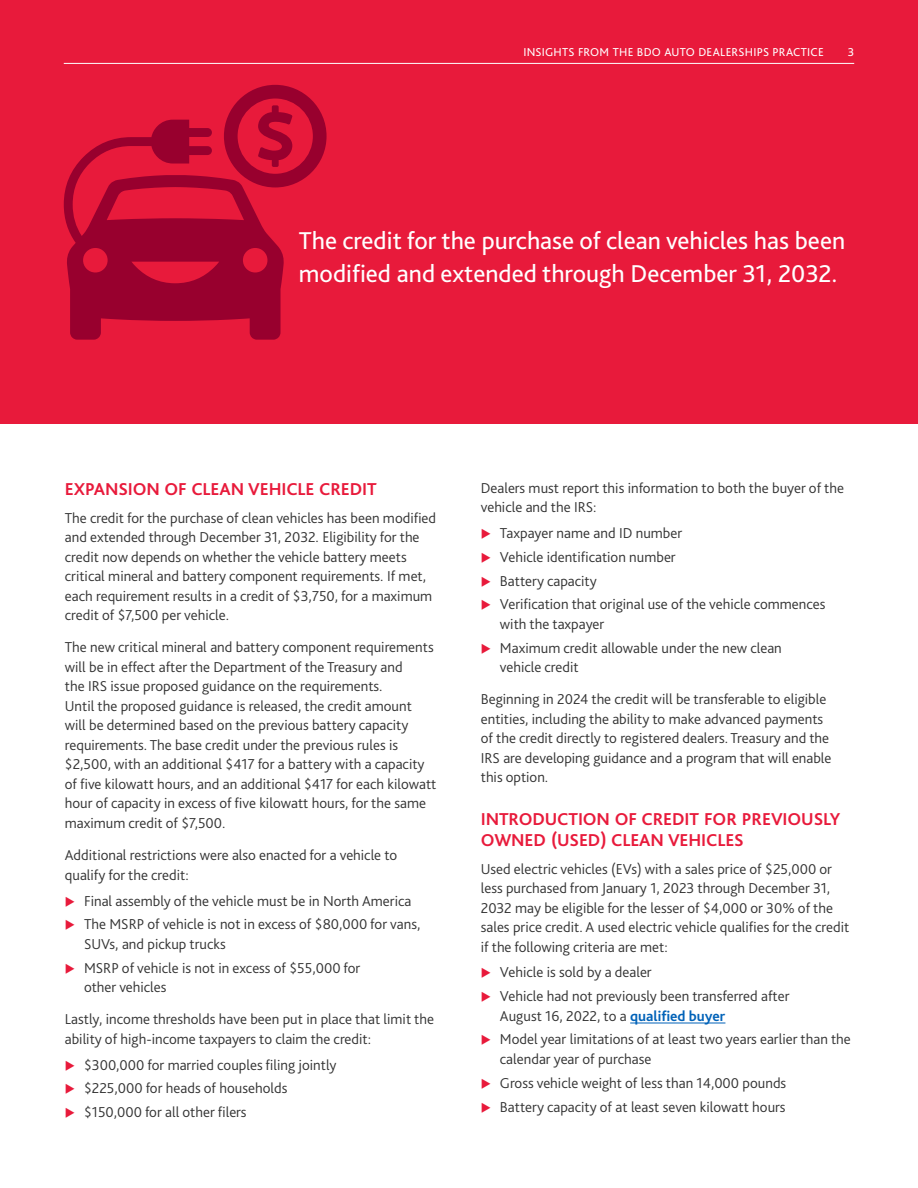
<style>
.page{position:relative;width:918px;height:1188px;background:#fff}
.page>*{position:absolute;margin:0;border:0;box-sizing:border-box;transform-origin:0 0}
.Callout{font:25.5px/33px "Bliss Pro";color:#fff}
.Subhead_1{font:700 18px/21px "Bliss Pro";letter-spacing:-.005em;color:#e81a3b}
.Body_copy{font:300 15px/19.5px "Bliss Pro";color:#333}
.Body_less_space{font:300 15px/19.5px "Bliss Pro";color:#333}
.Body_11{font:12px "Bliss Pro";letter-spacing:.02em;color:#fff}
.s1{font-weight:700;color:#0062b8}
</style>
<div class="page">
<div style="left:0;top:0;width:918px;height:424px;background:#e81a3b"></div>
<div style="left:224px;top:85px;width:103px;height:102px;background:#98002e;border-radius:50%"></div>
<hr style="left:630px;top:1023px;width:95px;height:1px;background:#0062b8">
<svg style="left:64px;top:120px;width:220px;height:220px;fill:#98002e"></svg>
<svg style="left:238px;top:99px;width:75px;height:75px"></svg>
<hr style="left:64px;top:63px;width:790px;height:1px;background:#fff">
<p class="Body_11" style="left:523px;top:44px;width:302px">INSIGHTS FROM THE BDO AUTO DEALERSHIPS PRACTICE</p>
<p class="Body_11" style="left:848px;top:44px;width:8px">3</p>
<p class="Callout" style="left:299px;top:223px;width:548px">The credit for the purchase of clean vehicles has been modified and extended through December 31, 2032.</p>
<p class="Subhead_1" style="left:65px;top:478px;width:313px">EXPANSION OF CLEAN VEHICLE CREDIT</p>
<p class="Body_copy" style="left:65px;top:508px;width:373px">The credit for the purchase of clean vehicles has been modified and extended through December 31, 2032. Eligibility for the credit now depends on whether the vehicle battery meets critical mineral and battery component requirements. If met, each requirement results in a credit of $3,750, for a maximum credit of $7,500 per vehicle.</p>
<p class="Body_copy" style="left:65px;top:637px;width:373px">The new critical mineral and battery component requirements will be in effect after the Department of the Treasury and<br>the IRS issue proposed guidance on the requirements.<br>Until the proposed guidance is released, the credit amount will be determined based on the previous battery capacity requirements. The base credit under the previous rules is $2,500, with an additional $417 for a battery with a capacity of five kilowatt hours, and an additional $417 for each kilowatt hour of capacity in excess of five kilowatt hours, for the same maximum credit of $7,500.</p>
<p class="Body_less_space" style="left:65px;top:845px;width:334px">Additional restrictions were also enacted for a vehicle to qualify for the credit:</p>
<p class="Body_copy" style="left:84px;top:890px;width:329px">Final assembly of the vehicle must be in North America</p>
<p class="Body_copy" style="left:84px;top:914px;width:338px">The MSRP of vehicle is not in excess of $80,000 for vans,<br>SUVs, and pickup trucks</p>
<p class="Body_copy" style="left:84px;top:957px;width:278px">MSRP of vehicle is not in excess of $55,000 for other vehicles</p>
<p class="Body_less_space" style="left:65px;top:1009px;width:371px">Lastly, income thresholds have been put in place that limit the ability of high-income taxpayers to claim the credit:</p>
<p class="Body_copy" style="left:84px;top:1055px;width:254px">$300,000 for married couples filing jointly</p>
<p class="Body_copy" style="left:84px;top:1078px;width:205px">$225,000 for heads of households</p>
<p class="Body_copy" style="left:84px;top:1102px;width:164px">$150,000 for all other filers</p>
<p class="Body_less_space" style="left:481px;top:478px;width:365px">Dealers must report this information to both the buyer of the vehicle and the IRS:</p>
<p class="Body_copy" style="left:500px;top:523px;width:184px">Taxpayer name and ID number</p>
<p class="Body_copy" style="left:500px;top:547px;width:177px">Vehicle identification number</p>
<p class="Body_copy" style="left:500px;top:571px;width:98px">Battery capacity</p>
<p class="Body_copy" style="left:500px;top:594px;width:327px">Verification that original use of the vehicle commences with the taxpayer</p>
<p class="Body_copy" style="left:500px;top:638px;width:283px">Maximum credit allowable under the new clean vehicle credit</p>
<p class="Body_copy" style="left:481px;top:689px;width:352px">Beginning in 2024 the credit will be transferable to eligible entities, including the ability to make advanced payments of the credit directly to registered dealers. Treasury and the IRS are developing guidance and a program that will enable this option.</p>
<p class="Subhead_1" style="left:481px;top:808px;width:361px">INTRODUCTION OF CREDIT FOR PREVIOUSLY<br>OWNED (USED) CLEAN VEHICLES</p>
<p class="Body_less_space" style="left:481px;top:859px;width:370px">Used electric vehicles (EVs) with a sales price of $25,000 or less purchased from January 1, 2023 through December 31, 2032 may be eligible for the lesser of $4,000 or 30% of the sales price credit. A used electric vehicle qualifies for the credit if the following criteria are met:</p>
<p class="Body_copy" style="left:500px;top:962px;width:153px">Vehicle is sold by a dealer</p>
<p class="Body_copy" style="left:500px;top:986px;width:291px">Vehicle had not previously been transferred after<br>August 16, 2022, to a <span class="s1">qualified buyer</span></p>
<p class="Body_copy" style="left:500px;top:1029px;width:352px">Model year limitations of at least two years earlier than the calendar year of purchase</p>
<p class="Body_copy" style="left:500px;top:1073px;width:288px">Gross vehicle weight of less than 14,000 pounds</p>
<p class="Body_copy" style="left:500px;top:1096px;width:287px">Battery capacity of at least seven kilowatt hours</p>
</div>
